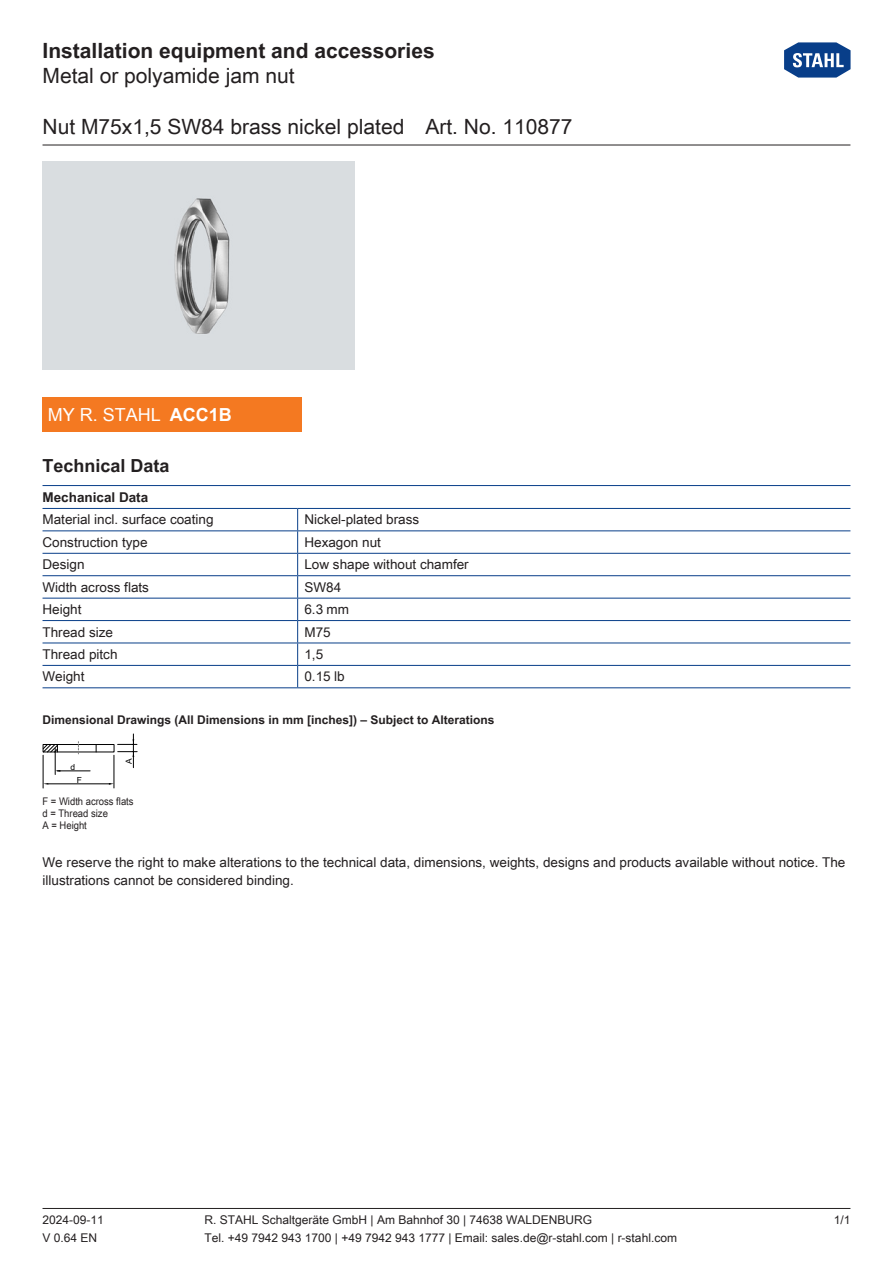
<style>
.page{position:relative;width:893px;height:1263px;background:#fff}
.page>*{position:absolute;margin:0;border:0;box-sizing:border-box;transform-origin:0 0}
.t1{font:21px "Arial Unicode MS";color:#231f20}
.t2{font:700 21px "Arial Unicode MS";color:#231f20}
.WebCode{font:18px "Arial Unicode MS";color:#fff}
.Table_Header_Technic{font:700 18px "Arial Unicode MS";color:#231f20}
._00_Basic_ParaStyle{font:13.5px/18px "Arial Unicode MS";color:#231f20}
.TabBody1stColumn{font:13.5px "Arial Unicode MS";color:#231f20}
.TabBodyLeft{font:13.5px "Arial Unicode MS";color:#231f20}
.TabHeader1stColumn{font:700 13.5px "Arial Unicode MS";color:#231f20}
.t3{font:12px "Arial Unicode MS";color:#231f20}
.Image_Titles{font:700 12px "Arial Unicode MS";color:#231f20}
.Asset_Caption{font:10.5px "Arial Unicode MS";color:#231f20;scale:.9 1}
.t4{font:8.4px "Arial Unicode MS";color:#000}
.s1{font-weight:700}
</style>
<div class="page">
<hr style="left:43px;top:1208px;width:807px;height:1px;background:#231f20">
<hr style="left:43px;top:145px;width:807px;height:1px;background:#231f20">
<svg style="left:784px;top:42px;width:67px;height:36px"></svg>
<div style="left:43px;top:744px;width:71px;height:8px;border:1px solid #000"></div>
<svg style="left:78px;top:742px;width:1px;height:12px"></svg>
<hr style="left:43px;top:755px;width:1px;height:33px;background:#000">
<hr style="left:114px;top:755px;width:1px;height:33px;background:#000">
<hr style="left:57px;top:771px;width:33px;height:1px;background:#000">
<hr style="left:133px;top:734px;width:1px;height:34px;background:#000">
<svg style="left:118px;top:739px;width:19px;height:6px"></svg>
<svg style="left:118px;top:751px;width:19px;height:6px"></svg>
<svg style="left:43px;top:744px;width:17px;height:30px"></svg>
<hr style="left:48px;top:783px;width:62px;height:1px;background:#000">
<hr style="left:43px;top:508px;width:255px;height:1px;background:#083e89">
<hr style="left:298px;top:508px;width:552px;height:1px;background:#083e89">
<hr style="left:43px;top:530px;width:255px;height:1px;background:#083e89">
<hr style="left:298px;top:530px;width:552px;height:1px;background:#083e89">
<hr style="left:43px;top:553px;width:255px;height:1px;background:#083e89">
<hr style="left:298px;top:553px;width:552px;height:1px;background:#083e89">
<hr style="left:43px;top:575px;width:255px;height:1px;background:#083e89">
<hr style="left:298px;top:575px;width:552px;height:1px;background:#083e89">
<hr style="left:43px;top:598px;width:255px;height:1px;background:#083e89">
<hr style="left:298px;top:598px;width:552px;height:1px;background:#083e89">
<hr style="left:43px;top:620px;width:255px;height:1px;background:#083e89">
<hr style="left:298px;top:620px;width:552px;height:1px;background:#083e89">
<hr style="left:43px;top:642px;width:255px;height:1px;background:#083e89">
<hr style="left:298px;top:642px;width:552px;height:1px;background:#083e89">
<hr style="left:43px;top:665px;width:255px;height:1px;background:#083e89">
<hr style="left:43px;top:687px;width:255px;height:1px;background:#083e89">
<hr style="left:298px;top:665px;width:552px;height:1px;background:#083e89">
<hr style="left:298px;top:687px;width:552px;height:1px;background:#083e89">
<svg style="left:297px;top:509px;width:1px;height:178px"></svg>
<hr style="left:43px;top:485px;width:807px;height:1px;background:#083e89">
<img style="left:43px;top:162px;width:312px;height:208px">
<div style="left:43px;top:398px;width:259px;height:34px;background:#f47921"></div>
<h1 class="t2" style="left:43px;top:35px;width:394px">Installation equipment and accessories</h1>
<h1 class="t1" style="left:43px;top:60px;width:254px">Metal or polyamide jam nut</h1>
<h1 class="t1" style="left:43px;top:111px;width:531px">Nut M75x1,5 SW84 brass nickel plated Art. No. 110877</h1>
<p class="WebCode" style="left:48px;top:402px;width:186px">MY R. STAHL <span class="s1">ACC1B</span></p>
<p class="Table_Header_Technic" style="left:43px;top:453px;width:129px">Technical Data</p>
<p class="TabHeader1stColumn" style="left:43px;top:487px;width:107px">Mechanical Data</p>
<p class="TabBody1stColumn" style="left:43px;top:510px;width:173px">Material incl. surface coating</p>
<p class="TabBodyLeft" style="left:304px;top:510px;width:116px">Nickel-plated brass</p>
<p class="TabBody1stColumn" style="left:43px;top:532px;width:107px">Construction type</p>
<p class="TabBodyLeft" style="left:304px;top:532px;width:78px">Hexagon nut</p>
<p class="TabBody1stColumn" style="left:43px;top:555px;width:44px">Design</p>
<p class="TabBodyLeft" style="left:304px;top:555px;width:166px">Low shape without chamfer</p>
<p class="TabBody1stColumn" style="left:43px;top:577px;width:108px">Width across flats</p>
<p class="TabBodyLeft" style="left:304px;top:577px;width:38px">SW84</p>
<p class="TabBody1stColumn" style="left:43px;top:600px;width:41px">Height</p>
<p class="TabBodyLeft" style="left:304px;top:600px;width:46px">6.3 mm</p>
<p class="TabBody1stColumn" style="left:43px;top:622px;width:72px">Thread size</p>
<p class="TabBodyLeft" style="left:304px;top:622px;width:28px">M75</p>
<p class="TabBody1stColumn" style="left:43px;top:644px;width:77px">Thread pitch</p>
<p class="TabBodyLeft" style="left:304px;top:644px;width:20px">1,5</p>
<p class="TabBody1stColumn" style="left:43px;top:667px;width:44px">Weight</p>
<p class="TabBodyLeft" style="left:304px;top:667px;width:42px">0.15 lb</p>
<p class="Image_Titles" style="left:43px;top:711px;width:454px">Dimensional Drawings (All Dimensions in mm [inches]) – Subject to Alterations</p>
<p class="t4" style="left:71px;top:762px;width:6px">d</p>
<p class="t4" style="left:124px;top:764px;width:7px;rotate:-90deg">A</p>
<p class="t4" style="left:77px;top:775px;width:7px">F</p>
<p class="Asset_Caption" style="left:43px;top:794px;width:103px">F = Width across flats</p>
<p class="Asset_Caption" style="left:43px;top:806px;width:74px">d = Thread size</p>
<p class="Asset_Caption" style="left:43px;top:818px;width:51px">A = Height</p>
<p class="_00_Basic_ParaStyle" style="left:43px;top:853px;width:804px">We reserve the right to make alterations to the technical data, dimensions, weights, designs and products available without notice. The illustrations cannot be considered binding.</p>
<p class="t3" style="left:43px;top:1211px;width:63px">2024-09-11</p>
<p class="t3" style="left:205px;top:1211px;width:389px">R. STAHL Schaltgeräte GmbH | Am Bahnhof 30 | 74638 WALDENBURG</p>
<p class="t3" style="left:834px;top:1211px;width:18px">1/1</p>
<p class="t3" style="left:43px;top:1229px;width:56px">V 0.64 EN</p>
<p class="t3" style="left:205px;top:1229px;width:474px">Tel. +49 7942 943 1700 | +49 7942 943 1777 | Email: sales.de@r-stahl.com | r-stahl.com</p>
</div>
